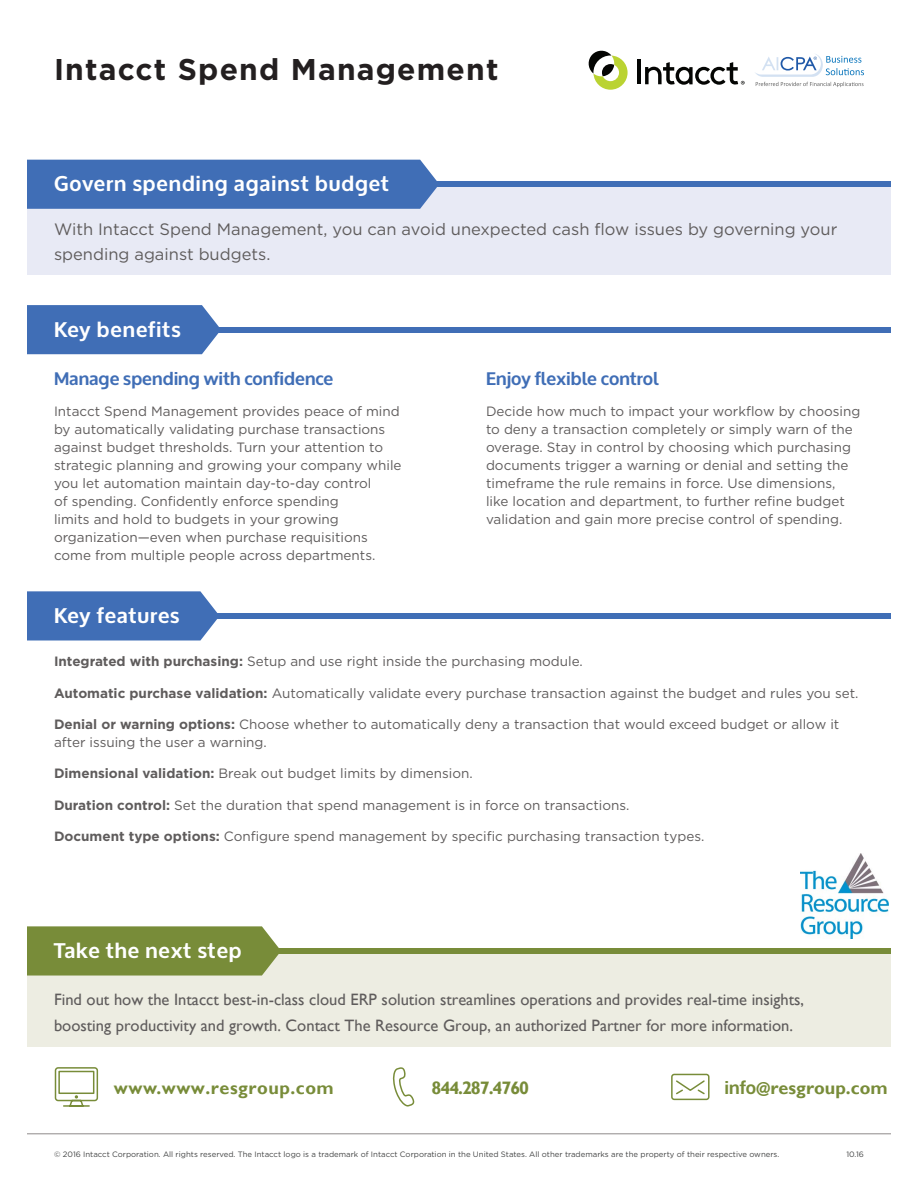
<style>
.page{position:relative;width:918px;height:1188px;background:#fff}
.page>*{position:absolute;margin:0;border:0;box-sizing:border-box;transform-origin:0 0}
.Document_title{font:700 30px "Gotham";letter-spacing:.04em;color:#231f20}
.Header_in_Tab{font:700 21px "Oxygen";letter-spacing:.04em;color:#fff}
.Subhead{font:700 18px "Oxygen";color:#406eb6}
.Footer_Contact_Info{font:700 18px "Gill Sans";letter-spacing:.03em;color:#788c39}
.Footer_Contact_Info-2{font:700 18px "Gill Sans";color:#788c39}
.Footer_Contact_Info-3{font:700 18px "Gill Sans";letter-spacing:-.06em;color:#788c39}
.Header_in_Tab-2{font:16.5px/25.5px "Gill Sans";color:#5f5c5c}
.Document_Intro_Body{font:16.5px/25.5px "Gotham";color:#5f5c5c}
.Body_Copy{font:13.5px/18px "Gotham";color:#5f5c5c}
.Header_in_Tab-3{font:13.5px/18px "Gotham";color:#5f5c5c}
.Body_Copy-2{font:7.8px "Gotham";color:#434444}
.s1{font-weight:700}
.s2{font-family:"Oxygen"}
</style>
<div class="page">
<div style="left:27px;top:181px;width:864px;height:94px;background:#e8eaf5"></div>
<div style="left:27px;top:181px;width:864px;height:6px;background:#406eb6"></div>
<div style="left:27px;top:160px;width:410px;height:49px;background:#406eb6"></div>
<div style="left:27px;top:327px;width:864px;height:6px;background:#406eb6"></div>
<div style="left:27px;top:305px;width:192px;height:49px;background:#406eb6"></div>
<hr style="left:638px;top:60px;width:3px;height:24px;background:#040503">
<svg style="left:645px;top:62px;width:100px;height:23px"></svg>
<svg style="left:588px;top:50px;width:40px;height:40px"></svg>
<svg style="left:755px;top:54px;width:109px;height:33px"></svg>
<div style="left:27px;top:613px;width:864px;height:6px;background:#406eb6"></div>
<svg style="left:27px;top:591px;width:191px;height:50px"></svg>
<hr style="left:27px;top:1134px;width:864px;height:1px;background:#8e8a8a">
<div style="left:27px;top:949px;width:864px;height:98px;background:#edede2"></div>
<div style="left:27px;top:948px;width:864px;height:6px;background:#788c39"></div>
<div style="left:27px;top:926px;width:252px;height:50px;background:#788c39"></div>
<svg style="left:54px;top:1067px;width:45px;height:40px"></svg>
<svg style="left:392px;top:1067px;width:23px;height:40px"></svg>
<svg style="left:671px;top:1073px;width:39px;height:28px"></svg>
<img style="left:801px;top:854px;width:87px;height:85px">
<p class="Document_title" style="left:54px;top:49px;width:446px">Intacct Spend Management</p>
<p class="Header_in_Tab" style="left:54px;top:171px;width:337px">Govern spending against budget</p>
<p class="Document_Intro_Body" style="left:54px;top:216px;width:785px">With Intacct Spend Management, you can avoid unexpected cash flow issues by governing your spending against budgets.</p>
<p class="Header_in_Tab" style="left:54px;top:316px;width:128px">Key benefits</p>
<p class="Subhead" style="left:54px;top:368px;width:281px">Manage spending with confidence</p>
<p class="Body_Copy" style="left:54px;top:402px;width:349px">Intacct Spend Management provides peace of mind by automatically validating purchase transactions against budget thresholds. Turn your attention to strategic planning and growing your company while you let automation maintain day-to-day control<br>of spending. Confidently enforce spending<br>limits and hold to budgets in your growing organization—even when purchase requisitions come from multiple people across departments.</p>
<p class="Subhead" style="left:486px;top:368px;width:174px">Enjoy flexible control</p>
<p class="Body_Copy" style="left:486px;top:402px;width:376px">Decide how much to impact your workflow by choosing to deny a transaction completely or simply warn of the overage. Stay in control by choosing which purchasing documents trigger a warning or denial and setting the timeframe the rule remains in force. Use dimensions, like location and department, to further refine budget validation and gain more precise control of spending.</p>
<p class="Header_in_Tab" style="left:54px;top:602px;width:127px">Key features</p>
<p class="Header_in_Tab-3" style="left:54px;top:652px;width:530px"><span class="s1">Integrated with purchasing:</span> Setup and use right inside the purchasing module.</p>
<p class="Header_in_Tab-3" style="left:54px;top:684px;width:806px"><span class="s1">Automatic purchase validation:</span> Automatically validate every purchase transaction against the budget and rules you set.</p>
<p class="Header_in_Tab-3" style="left:54px;top:715px;width:787px"><span class="s1">Denial or warning options:</span> Choose whether to automatically deny a transaction that would exceed budget or allow it after issuing the user a warning.</p>
<p class="Header_in_Tab-3" style="left:54px;top:764px;width:420px"><span class="s1">Dimensional validation:</span> Break out budget limits by dimension.</p>
<p class="Header_in_Tab-3" style="left:54px;top:796px;width:577px"><span class="s1">Duration control:</span> Set the duration that spend management is in force on transactions.</p>
<p class="Header_in_Tab-3" style="left:54px;top:827px;width:652px"><span class="s1">Document type options:</span> Configure spend management by specific purchasing transaction types.</p>
<p class="Header_in_Tab" style="left:54px;top:937px;width:189px">Take the next step</p>
<p class="Header_in_Tab-2" style="left:54px;top:987px;width:752px">Find out how the Intacct best-in-class cloud ERP solution streamlines operations and provides real-time insights, boosting productivity and growth. Contact The Resource Group, an authorized Partner for more information.</p>
<p class="Footer_Contact_Info" style="left:114px;top:1077px;width:222px">www.www.resgroup.com</p>
<p class="Footer_Contact_Info-3" style="left:432px;top:1077px;width:99px">844.287.4760</p>
<p class="Footer_Contact_Info-2" style="left:725px;top:1077px;width:165px"><span class="s2">info@</span>resgroup.com</p>
<p class="Body_Copy-2" style="left:54px;top:1149px;width:727px">© 2016 Intacct Corporation. All rights reserved. The Intacct logo is a trademark of Intacct Corporation in the United States. All other trademarks are the property of their respective owners.</p>
<p class="Body_Copy-2" style="left:846px;top:1149px;width:19px">10.16</p>
</div>
